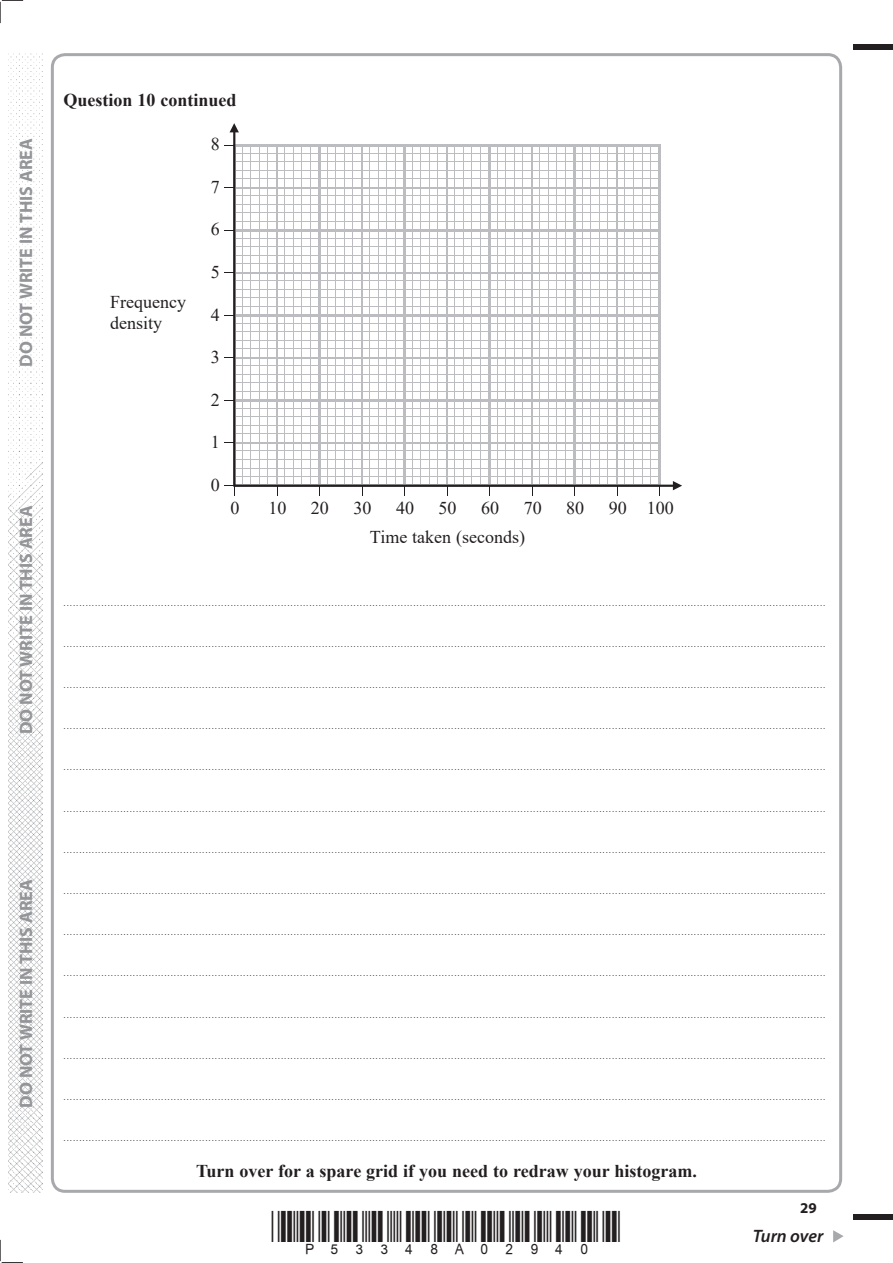
<style>
.page{position:relative;width:893px;height:1263px;background:#fff}
.page>*{position:absolute;margin:0;border:0;box-sizing:border-box;transform-origin:0 0}
.t1{font:39px "Bar Code 39 c HR";color:#231f20}
.t2{font:700 18px "Times New Roman";color:#231f20}
.t3{font:18px/21px "Times New Roman";color:#231f20}
.t4{font:700 18px "Myriad Pro";color:#939598}
.t5{font:italic 600 18px "Myriad Pro";letter-spacing:-.005em;color:#231f20}
.t6{font:700 15px "Myriad Pro";color:#231f20}
.t7{font:9px "Times New Roman";color:#231f20}
</style>
<div class="page">
<div style="left:853px;top:45px;width:39px;height:5px;background:#231f20"></div>
<div style="left:853px;top:1214px;width:39px;height:6px;background:#231f20"></div>
<svg style="left:833px;top:1230px;width:10px;height:12px"></svg>
<svg style="left:0;top:0;width:23px;height:23px"></svg>
<svg style="left:0;top:1240px;width:23px;height:23px"></svg>
<img style="left:8px;top:53px;width:34px;height:1140px">
<svg style="left:232px;top:132px;width:441px;height:356px"></svg>
<svg style="left:673px;top:481px;width:9px;height:9px"></svg>
<svg style="left:229px;top:123px;width:10px;height:9px"></svg>
<svg style="left:224px;top:485px;width:11px;height:11px"></svg>
<h2 class="t4" style="left:15px;top:367px;width:230px;rotate:-90deg">DO NOT WRITE IN THIS AREA</h2>
<h2 class="t4" style="left:15px;top:734px;width:230px;rotate:-90deg">DO NOT WRITE IN THIS AREA</h2>
<h2 class="t4" style="left:15px;top:1108px;width:230px;rotate:-90deg">DO NOT WRITE IN THIS AREA</h2>
<h2 class="t2" style="left:64px;top:90px;width:174px">Question 10 continued</h2>
<h2 class="t3" style="left:211px;top:134px;width:10px">8</h2>
<h2 class="t3" style="left:211px;top:176px;width:10px">7</h2>
<h2 class="t3" style="left:211px;top:219px;width:10px">6</h2>
<h2 class="t3" style="left:211px;top:261px;width:10px">5</h2>
<h2 class="t3" style="left:211px;top:304px;width:10px">4</h2>
<h2 class="t3" style="left:211px;top:346px;width:10px">3</h2>
<h2 class="t3" style="left:211px;top:389px;width:10px">2</h2>
<h2 class="t3" style="left:211px;top:431px;width:10px">1</h2>
<h2 class="t3" style="left:211px;top:474px;width:10px">0</h2>
<h2 class="t3" style="left:230px;top:497px;width:10px">0</h2>
<h2 class="t3" style="left:110px;top:291px;width:77px">Frequency density</h2>
<h2 class="t3" style="left:268px;top:497px;width:19px">10</h2>
<h2 class="t3" style="left:311px;top:497px;width:19px">20</h2>
<h2 class="t3" style="left:353px;top:497px;width:19px">30</h2>
<h2 class="t3" style="left:396px;top:497px;width:19px">40</h2>
<h2 class="t3" style="left:438px;top:497px;width:19px">50</h2>
<h2 class="t3" style="left:481px;top:497px;width:19px">60</h2>
<h2 class="t3" style="left:523px;top:497px;width:19px">70</h2>
<h2 class="t3" style="left:566px;top:497px;width:19px">80</h2>
<h2 class="t3" style="left:608px;top:497px;width:67px">90 100</h2>
<h2 class="t3" style="left:370px;top:526px;width:157px">Time taken (seconds)</h2>
<p class="t7" style="left:64px;top:598px;width:763px">..................................................................................................................................................................................................................................................</p>
<p class="t7" style="left:64px;top:639px;width:763px">..................................................................................................................................................................................................................................................</p>
<p class="t7" style="left:64px;top:680px;width:763px">..................................................................................................................................................................................................................................................</p>
<p class="t7" style="left:64px;top:721px;width:763px">..................................................................................................................................................................................................................................................</p>
<p class="t7" style="left:64px;top:762px;width:763px">..................................................................................................................................................................................................................................................</p>
<p class="t7" style="left:64px;top:804px;width:763px">..................................................................................................................................................................................................................................................</p>
<p class="t7" style="left:64px;top:845px;width:763px">..................................................................................................................................................................................................................................................</p>
<p class="t7" style="left:64px;top:886px;width:763px">..................................................................................................................................................................................................................................................</p>
<p class="t7" style="left:64px;top:927px;width:763px">..................................................................................................................................................................................................................................................</p>
<p class="t7" style="left:64px;top:968px;width:763px">..................................................................................................................................................................................................................................................</p>
<p class="t7" style="left:64px;top:1009px;width:763px">..................................................................................................................................................................................................................................................</p>
<p class="t7" style="left:64px;top:1051px;width:763px">..................................................................................................................................................................................................................................................</p>
<p class="t7" style="left:64px;top:1092px;width:763px">..................................................................................................................................................................................................................................................</p>
<p class="t7" style="left:64px;top:1133px;width:763px">..................................................................................................................................................................................................................................................</p>
<h2 class="t2" style="left:196px;top:1161px;width:502px">Turn over for a spare grid if you need to redraw your histogram.</h2>
<h1 class="t1" style="left:347px;top:1202px;width:76px">✓✓✔</h1>
<h3 class="t6" style="left:800px;top:1199px;width:18px">29</h3>
<h2 class="t5" style="left:752px;top:1226px;width:72px">Turn over</h2>
</div>
